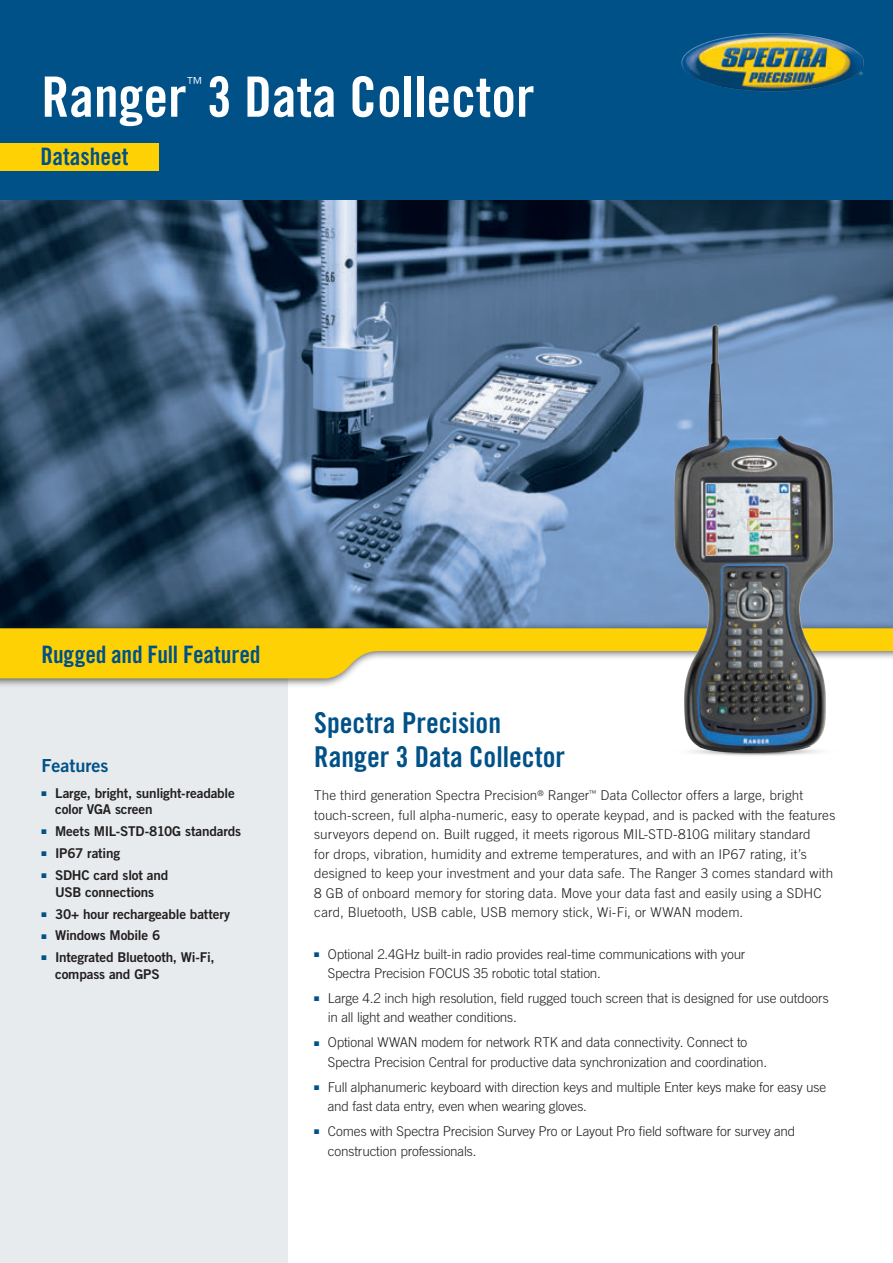
<style>
.page{position:relative;width:893px;height:1263px;background:#fff}
.page>*{position:absolute;margin:0;border:0;box-sizing:border-box;transform-origin:0 0}
.t1{font:55.65px "Trade Gothic LT Std Bd Cn 20";color:#fff}
.t2{font:28.8px/34.5px "Trade Gothic LT Std Bd Cn 20";color:#005188}
.t3{font:24px "Trade Gothic LT Std Bd Cn 20";color:#005188}
.t4{font:18px "Trade Gothic LT Std Bd 2";color:#005188}
.t5{font:300 16.65px "Trade Gothic LT Std";color:#fff}
.t6{font:300 13.5px/19.5px "Trade Gothic LT Std";letter-spacing:-.005em;color:#231f20}
.t7{font:13.5px/16.5px "Trade Gothic LT Std Bd 2";letter-spacing:-.015em;color:#231f20}
.t8{font:6.75px "Zapf Dingbats ITC";color:#005188}
.s1{color:#005188}
</style>
<div class="page">
<img style="left:0;top:199px;width:893px;height:423px">
<div style="left:0;top:0;width:893px;height:199px;background:#005188"></div>
<div style="left:0;top:642px;width:287px;height:621px;background:#e7ebed"></div>
<div style="left:0;top:622px;width:893px;height:66px;background:#231f20;opacity:.75"></div>
<svg style="left:0;top:628px;width:893px;height:52px;fill:#fed105"></svg>
<div style="left:0;top:143px;width:158px;height:27px;background:#fed105"></div>
<img style="left:614px;top:296px;width:272px;height:460px">
<img style="left:681px;top:33px;width:183px;height:59px">
<h1 class="t1" style="left:41px;top:63px;width:495px">Ranger 3 Data Collector</h1>
<p class="t5" style="left:187px;top:73px;width:18px">™</p>
<h3 class="t3" style="left:40px;top:142px;width:89px">Datasheet</h3>
<h3 class="t3" style="left:41px;top:639px;width:220px">Rugged and Full Featured</h3>
<h3 class="t4" style="left:42px;top:755px;width:68px">Features</h3>
<p class="t8" style="left:47px;top:790px;width:3px">■</p>
<p class="t7" style="left:55px;top:784px;width:181px;text-indent:-13px"><span class="s1">■</span> Large, bright, sunlight-readable color VGA screen</p>
<p class="t7" style="left:42px;top:823px;width:201px"><span class="s1">■</span> Meets MIL-STD-810G standards</p>
<p class="t7" style="left:42px;top:845px;width:80px"><span class="s1">■</span> IP67 rating</p>
<p class="t7" style="left:42px;top:867px;width:128px;text-align:center"><span class="s1">■</span> SDHC card slot and<br>USB connections</p>
<p class="t8" style="left:47px;top:911px;width:3px">■</p>
<p class="t7" style="left:42px;top:905px;width:190px"><span class="s1">■</span> 30+ hour rechargeable battery</p>
<p class="t8" style="left:47px;top:933px;width:3px">■</p>
<p class="t7" style="left:42px;top:927px;width:120px"><span class="s1">■</span> Windows Mobile 6</p>
<p class="t7" style="left:55px;top:949px;width:161px;text-indent:-13px"><span class="s1">■</span> Integrated Bluetooth, Wi-Fi, compass and GPS</p>
<h2 class="t2" style="left:314px;top:705px;width:252px">Spectra Precision<br>Ranger 3 Data Collector</h2>
<p class="t6" style="left:314px;top:786px;width:523px">The third generation Spectra Precision<sup>®</sup> Ranger<sup>™</sup> Data Collector offers a large, bright touch-screen, full alpha-numeric, easy to operate keypad, and is packed with the features surveyors depend on. Built rugged, it meets rigorous MIL-STD-810G military standard<br>for drops, vibration, humidity and extreme temperatures, and with an IP67 rating, it’s designed to keep your investment and your data safe. The Ranger 3 comes standard with 8 GB of onboard memory for storing data. Move your data fast and easily using a SDHC card, Bluetooth, USB cable, USB memory stick, Wi-Fi, or WWAN modem.</p>
<p class="t8" style="left:319px;top:951px;width:3px">■</p>
<p class="t6" style="left:328px;top:944px;width:419px;text-indent:-13px"><span class="s1">■</span> Optional 2.4GHz built-in radio provides real-time communications with your<br>Spectra Precision FOCUS 35 robotic total station.</p>
<p class="t8" style="left:319px;top:995px;width:3px">■</p>
<p class="t6" style="left:328px;top:988px;width:502px;text-indent:-13px"><span class="s1">■</span> Large 4.2 inch high resolution, field rugged touch screen that is designed for use outdoors in all light and weather conditions.</p>
<p class="t8" style="left:319px;top:1040px;width:3px">■</p>
<p class="t6" style="left:328px;top:1033px;width:441px;text-indent:-13px"><span class="s1">■</span> Optional WWAN modem for network RTK and data connectivity. Connect to<br>Spectra Precision Central for productive data synchronization and coordination.</p>
<p class="t8" style="left:319px;top:1084px;width:3px">■</p>
<p class="t6" style="left:328px;top:1077px;width:500px;text-indent:-13px"><span class="s1">■</span> Full alphanumeric keyboard with direction keys and multiple Enter keys make for easy use and fast data entry, even when wearing gloves.</p>
<p class="t6" style="left:328px;top:1121px;width:469px;text-indent:-13px"><span class="s1">■</span> Comes with Spectra Precision Survey Pro or Layout Pro field software for survey and construction professionals.</p>
</div>
